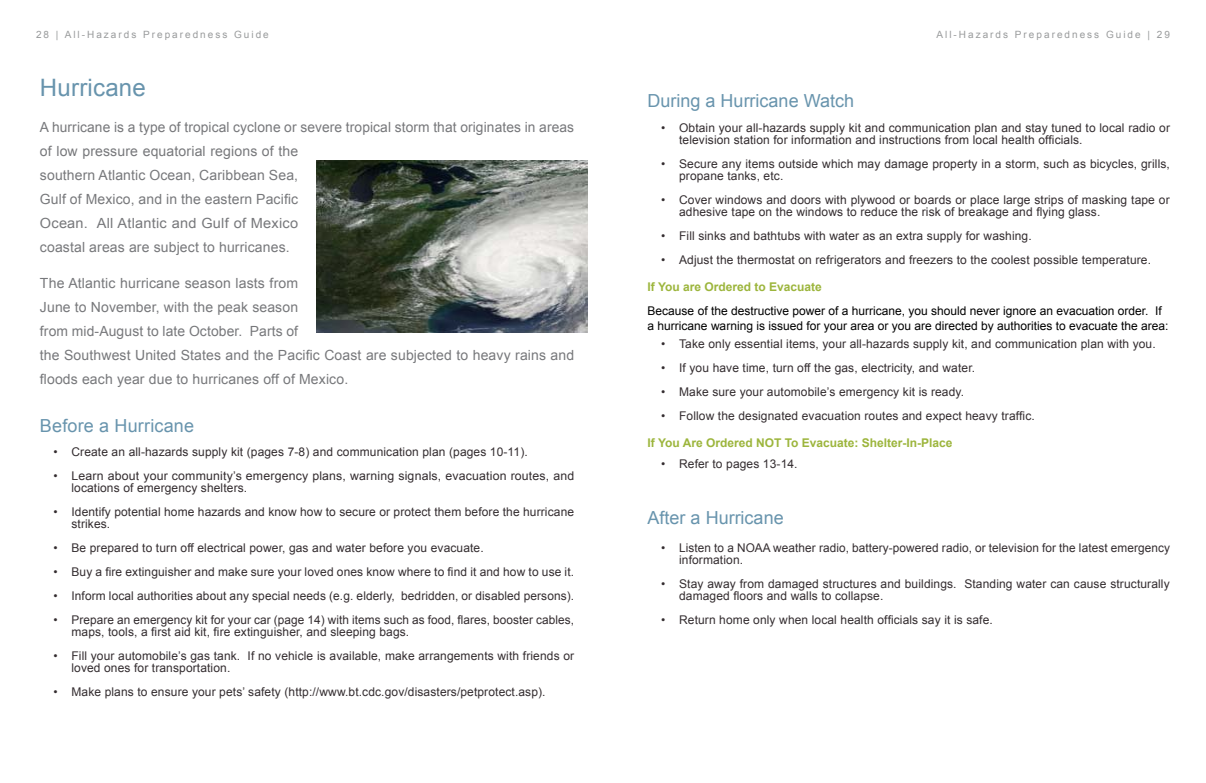
<style>
.page{position:relative;width:1206px;height:783px;background:#fff}
.page>*{position:absolute;margin:0;border:0;box-sizing:border-box;transform-origin:0 0}
.t1{font:24px "Arial";letter-spacing:.01em;color:#6894ad}
.t2{font:18px "Arial";color:#6894ad}
.t3{font:14px/24px "Arial";letter-spacing:.01em;color:#77787b}
.t4{font:12px/12px "Arial";letter-spacing:.01em;color:#342d30}
.t5{font:12px/24px "Arial";color:#000}
.t6{font:700 12px "Arial";color:#9cb53c}
.t7{font:10px "Arial";letter-spacing:.2em;color:#999b9c}
.s1{font-weight:700;color:#9cb53c}
</style>
<div class="page">
<img style="left:316px;top:160px;width:271px;height:173px">
<p class="t7" style="left:36px;top:28px;width:234px">28 | All-Hazards Preparedness Guide</p>
<p class="t7" style="left:937px;top:28px;width:235px">All-Hazards Preparedness Guide | 29</p>
<h1 class="t1" style="left:40px;top:72px;width:107px">Hurricane</h1>
<p class="t3" style="left:40px;top:115px;width:536px">A hurricane is a type of tropical cyclone or severe tropical storm that originates in areas of low pressure equatorial regions of the<br>southern Atlantic Ocean, Caribbean Sea,<br>Gulf of Mexico, and in the eastern Pacific<br>Ocean. All Atlantic and Gulf of Mexico<br>coastal areas are subject to hurricanes.</p>
<p class="t3" style="left:40px;top:271px;width:536px">The Atlantic hurricane season lasts from<br>June to November, with the peak season<br>from mid-August to late October. Parts of<br>the Southwest United States and the Pacific Coast are subjected to heavy rains and floods each year due to hurricanes off of Mexico.</p>
<p class="t2" style="left:40px;top:414px;width:156px">Before a Hurricane</p>
<p class="t4" style="left:53px;top:446px;width:476px">• Create an all-hazards supply kit (pages 7-8) and communication plan (pages 10-11).</p>
<p class="t4" style="left:71px;top:470px;width:504px;text-indent:-18px">• Learn about your community’s emergency plans, warning signals, evacuation routes, and locations of emergency shelters.</p>
<p class="t4" style="left:71px;top:506px;width:504px;text-indent:-18px">• Identify potential home hazards and know how to secure or protect them before the hurricane strikes.</p>
<p class="t4" style="left:53px;top:542px;width:432px">• Be prepared to turn off electrical power, gas and water before you evacuate.</p>
<p class="t4" style="left:53px;top:566px;width:522px">• Buy a fire extinguisher and make sure your loved ones know where to find it and how to use it.</p>
<p class="t4" style="left:53px;top:590px;width:522px">• Inform local authorities about any special needs (e.g. elderly, bedridden, or disabled persons).</p>
<p class="t4" style="left:71px;top:614px;width:504px;text-indent:-18px">• Prepare an emergency kit for your car (page 14) with items such as food, flares, booster cables, maps, tools, a first aid kit, fire extinguisher, and sleeping bags.</p>
<p class="t4" style="left:71px;top:650px;width:504px;text-indent:-18px">• Fill your automobile’s gas tank. If no vehicle is available, make arrangements with friends or loved ones for transportation.</p>
<p class="t4" style="left:53px;top:686px;width:494px">• Make plans to ensure your pets’ safety (http://www.bt.cdc.gov/disasters/petprotect.asp).</p>
<p class="t2" style="left:648px;top:89px;width:208px">During a Hurricane Watch</p>
<p class="t4" style="left:679px;top:122px;width:492px;text-indent:-18px">• Obtain your all-hazards supply kit and communication plan and stay tuned to local radio or television station for information and instructions from local health officials.</p>
<p class="t4" style="left:679px;top:158px;width:492px;text-indent:-18px">• Secure any items outside which may damage property in a storm, such as bicycles, grills, propane tanks, etc.</p>
<p class="t4" style="left:679px;top:194px;width:492px;text-indent:-18px">• Cover windows and doors with plywood or boards or place large strips of masking tape or adhesive tape on the windows to reduce the risk of breakage and flying glass.</p>
<p class="t4" style="left:661px;top:230px;width:372px">• Fill sinks and bathtubs with water as an extra supply for washing.</p>
<p class="t4" style="left:661px;top:254px;width:491px">• Adjust the thermostat on refrigerators and freezers to the coolest possible temperature.</p>
<p class="t5" style="left:648px;top:275px;width:516px"><span class="s1">If You are Ordered to Evacuate<br></span>Because of the destructive power of a hurricane, you should never ignore an evacuation order. If</p>
<p class="t5" style="left:648px;top:313px;width:522px">a hurricane warning is issued for your area or you are directed by authorities to evacuate the area:</p>
<p class="t4" style="left:661px;top:338px;width:496px">• Take only essential items, your all-hazards supply kit, and communication plan with you.</p>
<p class="t4" style="left:661px;top:362px;width:316px">• If you have time, turn off the gas, electricity, and water.</p>
<p class="t4" style="left:661px;top:386px;width:304px">• Make sure your automobile’s emergency kit is ready.</p>
<p class="t4" style="left:661px;top:410px;width:375px">• Follow the designated evacuation routes and expect heavy traffic.</p>
<p class="t6" style="left:648px;top:435px;width:306px">If You Are Ordered NOT To Evacuate: Shelter-In-Place</p>
<p class="t4" style="left:661px;top:458px;width:138px">• Refer to pages 13-14.</p>
<p class="t2" style="left:648px;top:506px;width:138px">After a Hurricane</p>
<p class="t4" style="left:679px;top:542px;width:492px;text-indent:-18px">• Listen to a NOAA weather radio, battery-powered radio, or television for the latest emergency information.</p>
<p class="t4" style="left:679px;top:578px;width:492px;text-indent:-18px">• Stay away from damaged structures and buildings. Standing water can cause structurally damaged floors and walls to collapse.</p>
<p class="t4" style="left:661px;top:614px;width:333px">• Return home only when local health officials say it is safe.</p>
</div>
